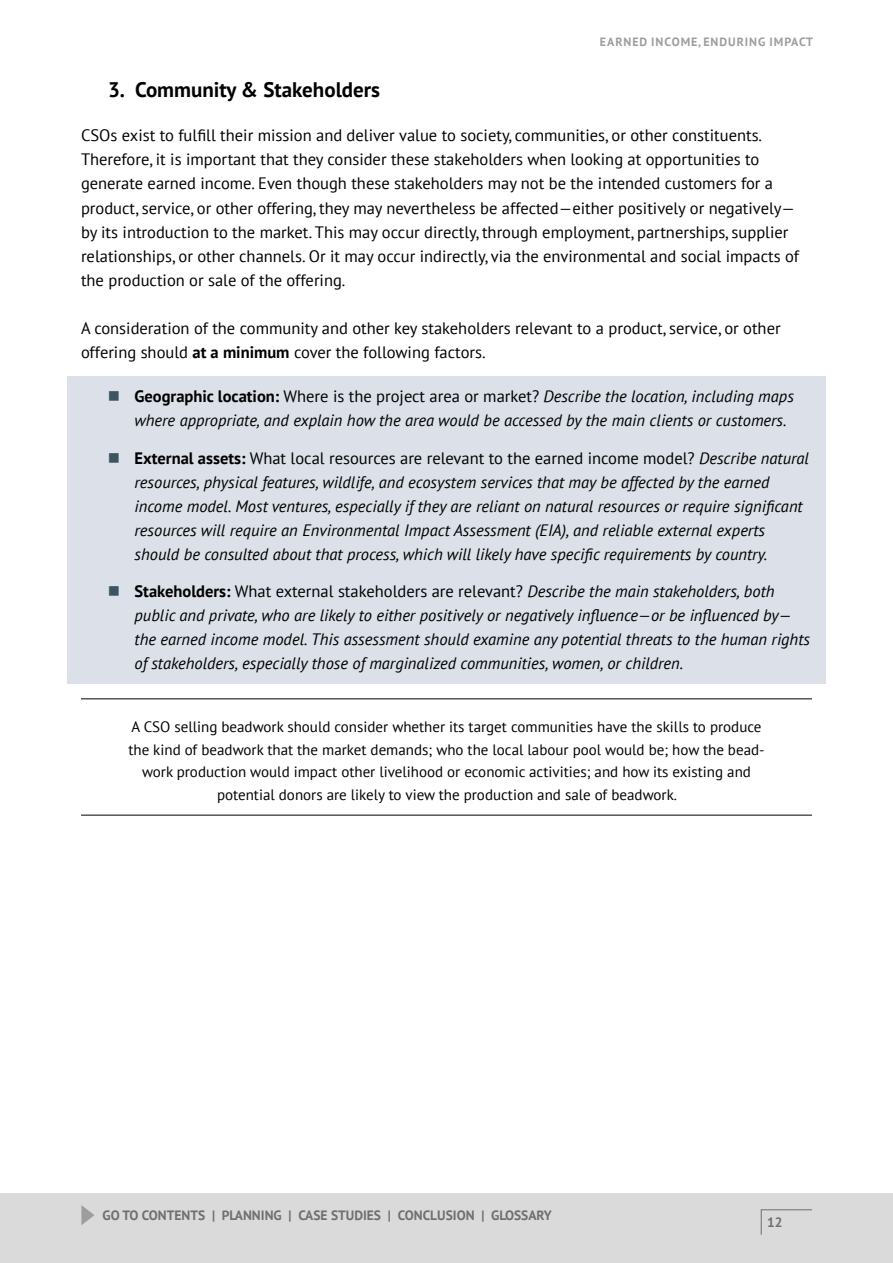
<style>
.page{position:relative;width:893px;height:1263px;background:#fff}
.page>*{position:absolute;margin:0;border:0;box-sizing:border-box;transform-origin:0 0}
.t1{font:700 21px "PT Sans";color:#000}
.t2{font:italic 16.5px/24px "PT Sans";color:#000}
.t3{font:16.5px/24px "PT Sans";color:#000}
.t4{font:15px/22.5px "PT Sans";color:#000;text-align:center}
.t5{font:700 13.5px "PT Sans";color:#706f6f}
.t6{font:700 12px "PT Sans";letter-spacing:.08em;color:#9d9d9c}
.s1{font-weight:700}
.s2{color:#3d5461}
.s3{font-weight:700;font-style:normal}
.s4{font-style:normal}
</style>
<div class="page">
<div style="left:0;top:1193px;width:893px;height:70px;background:#dadada"></div>
<svg style="left:761px;top:1209px;width:51px;height:26px"></svg>
<svg style="left:81px;top:1205px;width:13px;height:20px"></svg>
<div style="left:68px;top:376px;width:758px;height:308px;background:#dbe0e9"></div>
<hr style="left:81px;top:698px;width:731px;height:1px;background:#000">
<hr style="left:81px;top:815px;width:731px;height:1px;background:#000">
<p class="t6" style="left:600px;top:34px;width:215px">EARNED INCOME, ENDURING IMPACT</p>
<p class="t1" style="left:108px;top:75px;width:274px">3. Community &amp; Stakeholders</p>
<p class="t3" style="left:81px;top:123px;width:719px">CSOs exist to fulfill their mission and deliver value to society, communities, or other constituents.<br>Therefore, it is important that they consider these stakeholders when looking at opportunities to generate earned income. Even though these stakeholders may not be the intended customers for a product, service, or other offering, they may nevertheless be affected—either positively or negatively— by its introduction to the market. This may occur directly, through employment, partnerships, supplier relationships, or other channels. Or it may occur indirectly, via the environmental and social impacts of the production or sale of the offering.</p>
<p class="t3" style="left:81px;top:315px;width:701px">A consideration of the community and other key stakeholders relevant to a product, service, or other offering should <span class="s1">at a minimum</span> cover the following factors.</p>
<p class="t2" style="left:135px;top:384px;width:661px;text-indent:-27px"><span class="s2">■</span> <span class="s3">Geographic location:</span> <span class="s4">Where is the project area or market?</span> Describe the location, including maps where appropriate, and explain how the area would be accessed by the main clients or customers.</p>
<p class="t2" style="left:135px;top:446px;width:676px;text-indent:-27px"><span class="s2">■</span> <span class="s3">External assets:</span> <span class="s4">What local resources are relevant to the earned income model?</span> Describe natural resources, physical features, wildlife, and ecosystem services that may be affected by the earned income model. Most ventures, especially if they are reliant on natural resources or require significant resources will require an Environmental Impact Assessment (EIA), and reliable external experts should be consulted about that process, which will likely have specific requirements by country.</p>
<p class="t2" style="left:135px;top:579px;width:677px;text-indent:-27px"><span class="s2">■</span> <span class="s3">Stakeholders:</span> <span class="s4">What external stakeholders are relevant?</span> Describe the main stakeholders, both public and private, who are likely to either positively or negatively influence—or be influenced by— the earned income model. This assessment should examine any potential threats to the human rights of stakeholders, especially those of marginalized communities, women, or children.</p>
<p class="t4" style="left:128px;top:715px;width:638px">A CSO selling beadwork should consider whether its target communities have the skills to produce the kind of beadwork that the market demands; who the local labour pool would be; how the bead&shy;work production would impact other livelihood or economic activities; and how its existing and potential donors are likely to view the production and sale of beadwork.</p>
<p class="t5" style="left:102px;top:1206px;width:451px">GO TO CONTENTS | PLANNING | CASE STUDIES | CONCLUSION | GLOSSARY</p>
<p class="t5" style="left:767px;top:1213px;width:17px">12</p>
</div>
